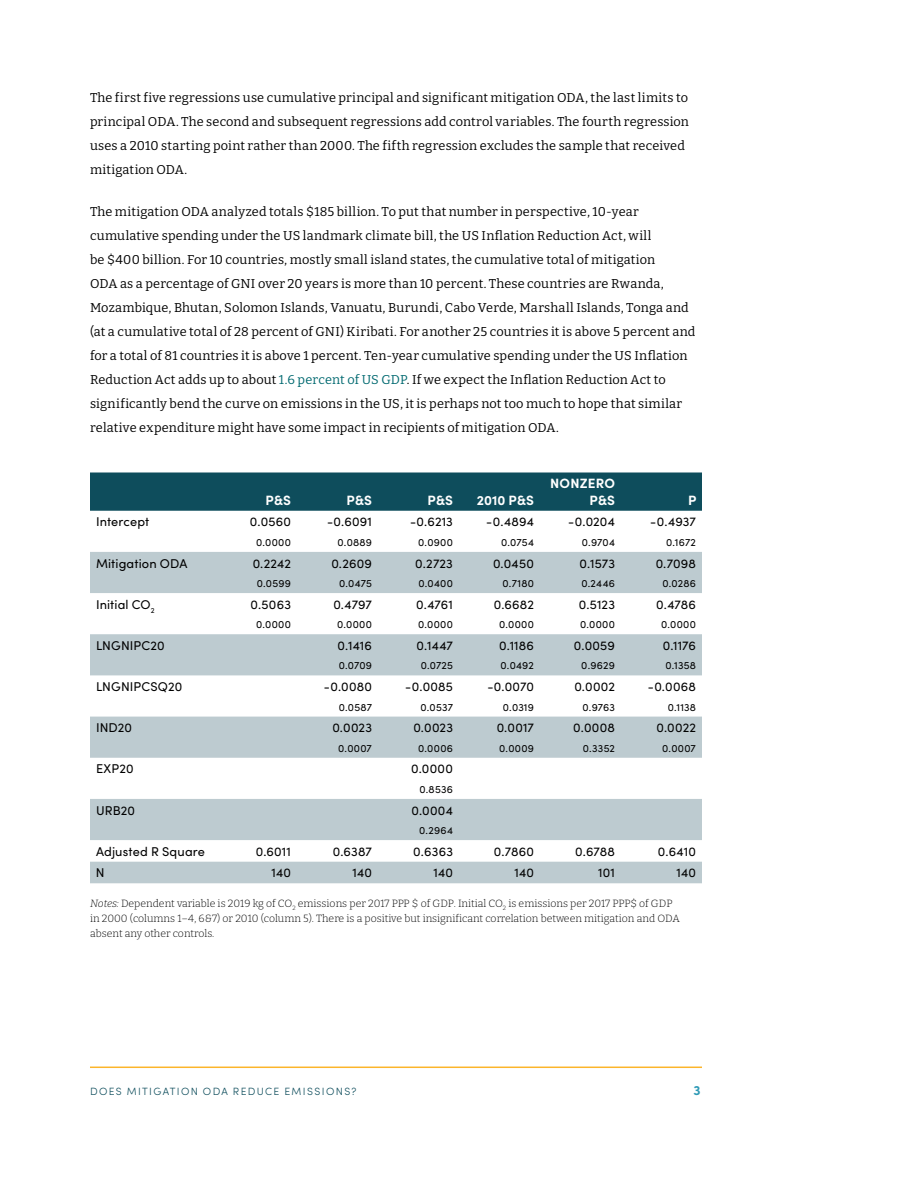
<style>
.page{position:relative;width:918px;height:1188px;background:#fff}
.page>*{position:absolute;margin:0;border:0;box-sizing:border-box;transform-origin:0 0}
.t1{font:700 13.5px/16.5px "Sofia Pro";letter-spacing:.01em;color:#fff;text-align:right}
.t2{font:700 13.5px "Sofia Pro";color:#2e9ab6}
.t3{font:12.75px/24px "Bitter";letter-spacing:.015em;color:#000}
.t4{font:12.75px "Sofia Pro";letter-spacing:.01em;color:#000}
.t5{font:300 10.5px/15px "Bitter";color:#000}
.t6{font:10.5px "Sofia Pro";letter-spacing:.025em;color:#000}
.t7{font:300 10.5px "Sofia Pro";letter-spacing:.13em;color:#0e4d5c}
.s1{color:#016970}
.s2{font-style:italic}
</style>
<div class="page">
<hr style="left:90px;top:1067px;width:612px;height:1px;background:#fcb52b">
<div style="left:90px;top:472px;width:612px;height:39px;background:#0e4d5c"></div>
<svg style="left:90px;top:552px;width:612px;height:331px;fill:#bdcbd0"></svg>
<p class="t3" style="left:90px;top:85px;width:600px">The first five regressions use cumulative principal and significant mitigation ODA, the last limits to principal ODA. The second and subsequent regressions add control variables. The fourth regression uses a 2010 starting point rather than 2000. The fifth regression excludes the sample that received mitigation ODA.</p>
<p class="t3" style="left:90px;top:199px;width:607px">The mitigation ODA analyzed totals $185 billion. To put that number in perspective, 10-year cumulative spending under the US landmark climate bill, the US Inflation Reduction Act, will<br>be $400 billion. For 10 countries, mostly small island states, the cumulative total of mitigation<br>ODA as a percentage of GNI over 20 years is more than 10 percent. These countries are Rwanda, Mozambique, Bhutan, Solomon Islands, Vanuatu, Burundi, Cabo Verde, Marshall Islands, Tonga and (at a cumulative total of 28 percent of GNI) Kiribati. For another 25 countries it is above 5 percent and for a total of 81 countries it is above 1 percent. Ten-year cumulative spending under the US Inflation Reduction Act adds up to about <span class="s1">1.6 percent of US GDP</span>. If we expect the Inflation Reduction Act to significantly bend the curve on emissions in the US, it is perhaps not too much to hope that similar relative expenditure might have some impact in recipients of mitigation ODA.</p>
<p class="t1" style="left:266px;top:491px;width:27px">P&amp;S</p>
<p class="t1" style="left:347px;top:491px;width:27px">P&amp;S</p>
<p class="t1" style="left:428px;top:491px;width:27px">P&amp;S</p>
<p class="t1" style="left:477px;top:491px;width:59px">2010 P&amp;S</p>
<p class="t1" style="left:550px;top:474px;width:66px">NONZERO<br>P&amp;S</p>
<p class="t1" style="left:688px;top:491px;width:10px">P</p>
<p class="t4" style="left:96px;top:513px;width:55px">Intercept</p>
<p class="t4" style="left:250px;top:513px;width:43px">0.0560</p>
<p class="t4" style="left:327px;top:513px;width:46px">-0.6091</p>
<p class="t4" style="left:410px;top:513px;width:44px">-0.6213</p>
<p class="t4" style="left:486px;top:513px;width:49px">-0.4894</p>
<p class="t4" style="left:568px;top:513px;width:48px">-0.0204</p>
<p class="t4" style="left:650px;top:513px;width:47px">-0.4937</p>
<p class="t6" style="left:256px;top:535px;width:36px">0.0000</p>
<p class="t6" style="left:338px;top:535px;width:36px">0.0889</p>
<p class="t6" style="left:418px;top:535px;width:36px">0.0900</p>
<p class="t6" style="left:501px;top:535px;width:34px">0.0754</p>
<p class="t6" style="left:582px;top:535px;width:35px">0.9704</p>
<p class="t6" style="left:666px;top:535px;width:31px">0.1672</p>
<p class="t4" style="left:96px;top:554px;width:93px">Mitigation ODA</p>
<p class="t4" style="left:253px;top:554px;width:40px">0.2242</p>
<p class="t4" style="left:331px;top:554px;width:42px">0.2609</p>
<p class="t4" style="left:415px;top:554px;width:39px">0.2723</p>
<p class="t4" style="left:493px;top:554px;width:42px">0.0450</p>
<p class="t4" style="left:580px;top:554px;width:37px">0.1573</p>
<p class="t4" style="left:656px;top:554px;width:42px">0.7098</p>
<p class="t6" style="left:257px;top:576px;width:36px">0.0599</p>
<p class="t6" style="left:339px;top:576px;width:34px">0.0475</p>
<p class="t6" style="left:419px;top:576px;width:36px">0.0400</p>
<p class="t6" style="left:503px;top:576px;width:33px">0.7180</p>
<p class="t6" style="left:581px;top:576px;width:35px">0.2446</p>
<p class="t6" style="left:663px;top:576px;width:35px">0.0286</p>
<p class="t4" style="left:96px;top:595px;width:60px">Initial CO<sub>2</sub></p>
<p class="t4" style="left:251px;top:595px;width:42px">0.5063</p>
<p class="t4" style="left:333px;top:595px;width:40px">0.4797</p>
<p class="t4" style="left:416px;top:595px;width:38px">0.4761</p>
<p class="t4" style="left:494px;top:595px;width:42px">0.6682</p>
<p class="t4" style="left:579px;top:595px;width:38px">0.5123</p>
<p class="t4" style="left:656px;top:595px;width:41px">0.4786</p>
<p class="t6" style="left:256px;top:617px;width:36px">0.0000</p>
<p class="t6" style="left:337px;top:617px;width:36px">0.0000</p>
<p class="t6" style="left:418px;top:617px;width:36px">0.0000</p>
<p class="t6" style="left:499px;top:617px;width:36px">0.0000</p>
<p class="t6" style="left:580px;top:617px;width:36px">0.0000</p>
<p class="t6" style="left:661px;top:617px;width:36px">0.0000</p>
<p class="t4" style="left:96px;top:636px;width:70px">LNGNIPC20</p>
<p class="t4" style="left:338px;top:636px;width:36px">0.1416</p>
<p class="t4" style="left:417px;top:636px;width:38px">0.1447</p>
<p class="t4" style="left:499px;top:636px;width:36px">0.1186</p>
<p class="t4" style="left:574px;top:636px;width:43px">0.0059</p>
<p class="t4" style="left:663px;top:636px;width:35px">0.1176</p>
<p class="t6" style="left:339px;top:658px;width:35px">0.0709</p>
<p class="t6" style="left:421px;top:658px;width:34px">0.0725</p>
<p class="t6" style="left:501px;top:658px;width:35px">0.0492</p>
<p class="t6" style="left:581px;top:658px;width:35px">0.9629</p>
<p class="t6" style="left:665px;top:658px;width:32px">0.1358</p>
<p class="t4" style="left:96px;top:677px;width:88px">LNGNIPCSQ20</p>
<p class="t4" style="left:324px;top:677px;width:50px">-0.0080</p>
<p class="t4" style="left:405px;top:677px;width:49px">-0.0085</p>
<p class="t4" style="left:487px;top:677px;width:48px">-0.0070</p>
<p class="t4" style="left:574px;top:677px;width:42px">0.0002</p>
<p class="t4" style="left:648px;top:677px;width:50px">-0.0068</p>
<p class="t6" style="left:339px;top:699px;width:35px">0.0587</p>
<p class="t6" style="left:420px;top:699px;width:34px">0.0537</p>
<p class="t6" style="left:503px;top:699px;width:33px">0.0319</p>
<p class="t6" style="left:583px;top:699px;width:34px">0.9763</p>
<p class="t6" style="left:668px;top:699px;width:30px">0.1138</p>
<p class="t4" style="left:96px;top:718px;width:38px">IND20</p>
<p class="t4" style="left:332px;top:718px;width:41px">0.0023</p>
<p class="t4" style="left:413px;top:718px;width:41px">0.0023</p>
<p class="t4" style="left:497px;top:718px;width:39px">0.0017</p>
<p class="t4" style="left:573px;top:718px;width:43px">0.0008</p>
<p class="t4" style="left:656px;top:718px;width:41px">0.0022</p>
<p class="t6" style="left:338px;top:740px;width:35px">0.0007</p>
<p class="t6" style="left:418px;top:740px;width:36px">0.0006</p>
<p class="t6" style="left:499px;top:740px;width:36px">0.0009</p>
<p class="t6" style="left:583px;top:740px;width:34px">0.3352</p>
<p class="t6" style="left:662px;top:740px;width:35px">0.0007</p>
<p class="t4" style="left:96px;top:760px;width:39px">EXP20</p>
<p class="t4" style="left:411px;top:760px;width:43px">0.0000</p>
<p class="t6" style="left:419px;top:782px;width:35px">0.8536</p>
<p class="t4" style="left:96px;top:801px;width:41px">URB20</p>
<p class="t4" style="left:411px;top:801px;width:43px">0.0004</p>
<p class="t6" style="left:419px;top:823px;width:35px">0.2964</p>
<p class="t4" style="left:96px;top:842px;width:111px">Adjusted R Square</p>
<p class="t4" style="left:256px;top:842px;width:37px">0.6011</p>
<p class="t4" style="left:333px;top:842px;width:41px">0.6387</p>
<p class="t4" style="left:413px;top:842px;width:41px">0.6363</p>
<p class="t4" style="left:494px;top:842px;width:42px">0.7860</p>
<p class="t4" style="left:575px;top:842px;width:41px">0.6788</p>
<p class="t4" style="left:658px;top:842px;width:40px">0.6410</p>
<p class="t4" style="left:96px;top:864px;width:10px">N</p>
<p class="t4" style="left:271px;top:864px;width:21px">140</p>
<p class="t4" style="left:352px;top:864px;width:21px">140</p>
<p class="t4" style="left:433px;top:864px;width:21px">140</p>
<p class="t4" style="left:514px;top:864px;width:21px">140</p>
<p class="t4" style="left:598px;top:864px;width:18px">101</p>
<p class="t4" style="left:676px;top:864px;width:21px">140</p>
<p class="t5" style="left:90px;top:895px;width:591px"><span class="s2">Notes:</span> Dependent variable is 2019 kg of CO<sub>2</sub> emissions per 2017 PPP $ of GDP. Initial CO<sub>2</sub> is emissions per 2017 PPP$ of GDP in 2000 (columns 1–4, 6&amp;7) or 2010 (column 5). There is a positive but insignificant correlation between mitigation and ODA absent any other controls.</p>
<p class="t7" style="left:90px;top:1084px;width:268px">DOES MITIGATION ODA REDUCE EMISSIONS?</p>
<p class="t2" style="left:693px;top:1080px;width:9px">3</p>
</div>
